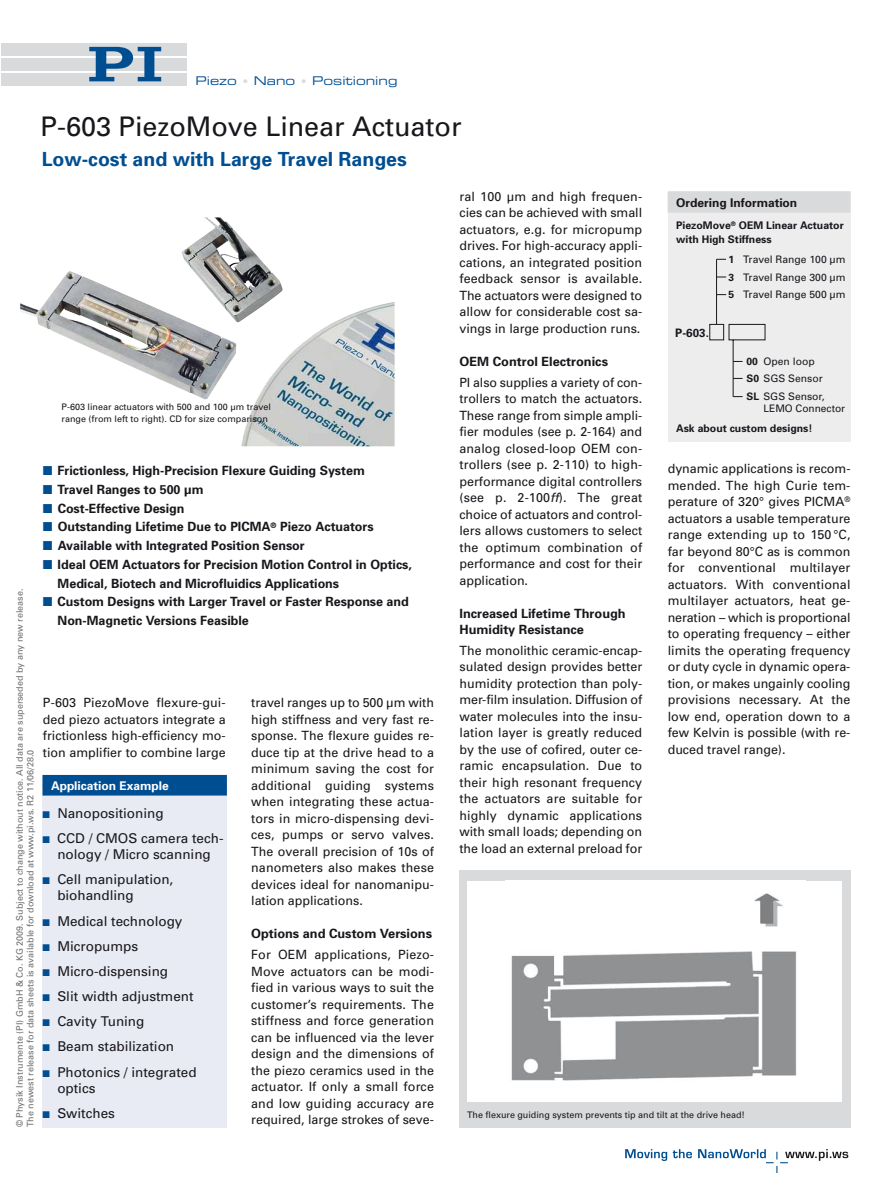
<style>
.page{position:relative;width:893px;height:1191px;background:#fff}
.page>*{position:absolute;margin:0;border:0;box-sizing:border-box;transform-origin:0 0}
.t1{font:27px "Univers";color:#1a171c}
.t2{font:700 19.5px "Univers";color:#004e92}
.t3{font:13.5px/16px "Univers";color:#1a171c}
.t4{font:12.75px/16.5px "Univers";color:#1a171c;text-align:justify}
.t5{font:700 12.75px/18.8px "Univers";color:#1a171c}
.t6{font:12px "Eurostile Extended Two";color:#004e92}
.t7{font:700 12px "Univers";color:#1a171c}
.t8{font:700 12px "Univers";color:#fff}
.t9{font:700 11.7px "Univers";color:#1a171c}
.t10{font:700 10.5px/13.5px "Univers";color:#1a171c}
.t11{font:10.35px/17.5px "Univers";color:#1a171c}
.t12{font:9px/10.8px "Univers";color:#6f7072}
.t13{font:9px/12px "Univers";color:#1a171c}
.s1{font-size:10.5px;color:#d9dadb}
.s2{font-family:"European Pi Three";font-weight:400;font-size:15px;color:#004e92}
.s3{font-family:"European Pi Three";font-size:11.25px;color:#004e92}
.s4{font-style:italic}
.s5{font-weight:700}
</style>
<div class="page">
<div style="left:64px;top:43px;width:123px;height:12px;background:#d9dadb"></div>
<div style="left:64px;top:58px;width:123px;height:12px;background:#d9dadb"></div>
<div style="left:64px;top:73px;width:123px;height:12px;background:#d9dadb"></div>
<svg style="left:89px;top:47px;width:72px;height:34px"></svg>
<div style="left:1px;top:43px;width:85px;height:12px;background:#d9dadb"></div>
<div style="left:1px;top:58px;width:85px;height:12px;background:#d9dadb"></div>
<div style="left:1px;top:73px;width:85px;height:12px;background:#d9dadb"></div>
<div style="left:43px;top:775px;width:184px;height:352px;background:#e8ebf4"></div>
<div style="left:43px;top:775px;width:184px;height:10px;background:#004e92"></div>
<div style="left:43px;top:785px;width:184px;height:10px;background:#004e92"></div>
<div style="left:668px;top:191px;width:182px;height:251px;background:#ededee"></div>
<div style="left:668px;top:191px;width:182px;height:11px;background:#d9dadb"></div>
<div style="left:668px;top:202px;width:182px;height:11px;background:#d9dadb"></div>
<hr style="left:716px;top:259px;width:1px;height:65px;background:#1a171c">
<svg style="left:709px;top:324px;width:56px;height:73px"></svg>
<img style="left:20px;top:217px;width:375px;height:229px">
<div style="left:459px;top:870px;width:391px;height:257px;background:#d9dadb"></div>
<div style="left:468px;top:881px;width:374px;height:220px;background:#fff"></div>
<img style="left:505px;top:880px;width:300px;height:201px">
<svg style="left:625px;top:1149px;width:223px;height:23px"></svg>
<p class="t6" style="left:196px;top:76px;width:203px">Piezo <span class="s1">•</span> Nano <span class="s1">•</span> Positioning</p>
<h1 class="t1" style="left:41px;top:117px;width:422px">P-603 PiezoMove Linear Actuator</h1>
<h2 class="t2" style="left:42px;top:152px;width:367px">Low-cost and with Large Travel Ranges</h2>
<p class="t13" style="left:62px;top:402px;width:211px">P-603 linear actuators with 500 and 100 μm travel range (from left to right). CD for size comparison</p>
<p class="t5" style="left:43px;top:462px;width:323px"><span class="s2">-</span> Frictionless, High-Precision Flexure Guiding System</p>
<p class="t5" style="left:43px;top:481px;width:162px"><span class="s2">-</span> Travel Ranges to 500 μm</p>
<p class="t5" style="left:43px;top:500px;width:143px"><span class="s2">-</span> Cost-Effective Design</p>
<p class="t5" style="left:43px;top:519px;width:332px"><span class="s2">-</span> Outstanding Lifetime Due to PICMA<sup>®</sup> Piezo Actuators</p>
<p class="t5" style="left:43px;top:537px;width:263px"><span class="s2">-</span> Available with Integrated Position Sensor</p>
<p class="t5" style="left:58px;top:556px;width:356px;text-indent:-15px"><span class="s2">-</span> Ideal OEM Actuators for Precision Motion Control in Optics,<br>Medical, Biotech and Microfluidics Applications</p>
<p class="t5" style="left:58px;top:594px;width:353px;text-indent:-15px"><span class="s2">-</span> Custom Designs with Larger Travel or Faster Response and<br>Non-Magnetic Versions Feasible</p>
<p class="t12" style="left:15px;top:1127px;width:540px;rotate:-90deg">© Physik Instrumente (PI) GmbH &amp; Co. KG 2009. Subject to change without notice. All data are superseded by any new release.<br>The newest release for data sheets is available for download at www.pi.ws. R2 11/06/28.0</p>
<p class="t4" style="left:43px;top:695px;width:184px">P-603 PiezoMove flexure-gui&shy;ded piezo actuators integrate a frictionless high-efficiency mo&shy;tion amplifier to combine large</p>
<p class="t4" style="left:251px;top:695px;width:184px">travel ranges up to 500 μm with high stiffness and very fast re&shy;sponse. The flexure guides re&shy;duce tip at the drive head to a minimum saving the cost for additional guiding systems when integrating these actua&shy;tors in micro-dispensing devi&shy;ces, pumps or servo valves.<br>The overall precision of 10s of nanometers also makes these devices ideal for nanomanipu&shy;lation applications.</p>
<p class="t5" style="left:251px;top:925px;width:182px">Options and Custom Versions</p>
<p class="t4" style="left:251px;top:947px;width:184px">For OEM applications, Piezo-Move actuators can be modi&shy;fied in various ways to suit the customer’s requirements. The stiffness and force generation can be influenced via the lever design and the dimensions of the piezo ceramics used in the actuator. If only a small force and low guiding accuracy are required, large strokes of seve-</p>
<p class="t8" style="left:51px;top:781px;width:119px">Application Example</p>
<p class="t3" style="left:43px;top:806px;width:123px"><span class="s3">-</span> Nanopositioning</p>
<p class="t3" style="left:43px;top:831px;width:183px;text-align:center"><span class="s3">-</span> CCD / CMOS camera tech&shy;nology / Micro scanning</p>
<p class="t3" style="left:57px;top:872px;width:118px;text-indent:-15px"><span class="s3">-</span> Cell manipulation, biohandling</p>
<p class="t3" style="left:43px;top:914px;width:141px"><span class="s3">-</span> Medical technology</p>
<p class="t3" style="left:43px;top:939px;width:97px"><span class="s3">-</span> Micropumps</p>
<p class="t3" style="left:43px;top:964px;width:127px"><span class="s3">-</span> Micro-dispensing</p>
<p class="t3" style="left:43px;top:989px;width:153px"><span class="s3">-</span> Slit width adjustment</p>
<p class="t3" style="left:43px;top:1014px;width:103px"><span class="s3">-</span> Cavity Tuning</p>
<p class="t3" style="left:43px;top:1039px;width:133px"><span class="s3">-</span> Beam stabilization</p>
<p class="t3" style="left:57px;top:1065px;width:141px;text-indent:-15px"><span class="s3">-</span> Photonics / integrated optics</p>
<p class="t3" style="left:43px;top:1106px;width:74px"><span class="s3">-</span> Switches</p>
<p class="t4" style="left:459px;top:189px;width:184px">ral 100 μm and high frequen&shy;cies can be achieved with small actuators, e.g. for micropump drives. For high-accuracy appli&shy;cations, an integrated position feedback sensor is available.<br>The actuators were designed to allow for considerable cost sa&shy;vings in large production runs.</p>
<p class="t5" style="left:459px;top:353px;width:150px">OEM Control Electronics</p>
<p class="t4" style="left:459px;top:375px;width:184px">PI also supplies a variety of con&shy;trollers to match the actuators.<br>These range from simple ampli&shy;fier modules (see p. 2-164) and analog closed-loop OEM con&shy;trollers (see p. 2-110) to high&shy;performance digital controllers (see p. 2-100<span class="s4">ff</span>). The great choice of actuators and control&shy;lers allows customers to select the optimum combination of performance and cost for their application.</p>
<p class="t5" style="left:459px;top:606px;width:168px;line-height:16.5px">Increased Lifetime Through<br>Humidity Resistance</p>
<p class="t4" style="left:459px;top:643px;width:184px">The monolithic ceramic-encap&shy;sulated design provides better humidity protection than poly&shy;mer-film insulation. Diffusion of water molecules into the insu&shy;lation layer is greatly reduced by the use of cofired, outer ce&shy;ramic encapsulation. Due to their high resonant frequency the actuators are suitable for highly dynamic applications with small loads; depending on the load an external preload for</p>
<p class="t7" style="left:676px;top:199px;width:123px">Ordering Information</p>
<p class="t10" style="left:676px;top:220px;width:169px">PiezoMove<sup>®</sup> OEM Linear Actuator with High Stiffness</p>
<p class="t9" style="left:675px;top:328px;width:35px">P-603.</p>
<p class="t11" style="left:728px;top:251px;width:119px;text-align:justify"><span class="s5">1</span> Travel Range 100 μm <span class="s5">3</span> Travel Range 300 μm <span class="s5">5</span> Travel Range 500 μm</p>
<p class="t11" style="left:746px;top:353px;width:80px"><span class="s5">00</span> Open loop<br><span class="s5">S0</span> SGS Sensor<br><span class="s5">SL</span> SGS Sensor,</p>
<p class="t11" style="left:763px;top:401px;width:83px">LEMO Connector</p>
<p class="t10" style="left:676px;top:422px;width:138px">Ask about custom designs!</p>
<p class="t4" style="left:668px;top:461px;width:184px">dynamic applications is recom&shy;mended. The high Curie tem&shy;perature of 320° gives PICMA<sup>® </sup>actuators a usable temperature range extending up to 150 °C, far beyond 80°C as is common for conventional multilayer actuators. With conventional multilayer actuators, heat ge&shy;neration – which is proportional to operating frequency – either limits the operating frequency or duty cycle in dynamic opera&shy;tion, or makes ungainly cooling provisions necessary. At the low end, operation down to a few Kelvin is possible (with re&shy;duced travel range).</p>
<p class="t13" style="left:467px;top:1110px;width:280px">The flexure guiding system prevents tip and tilt at the drive head!</p>
</div>
